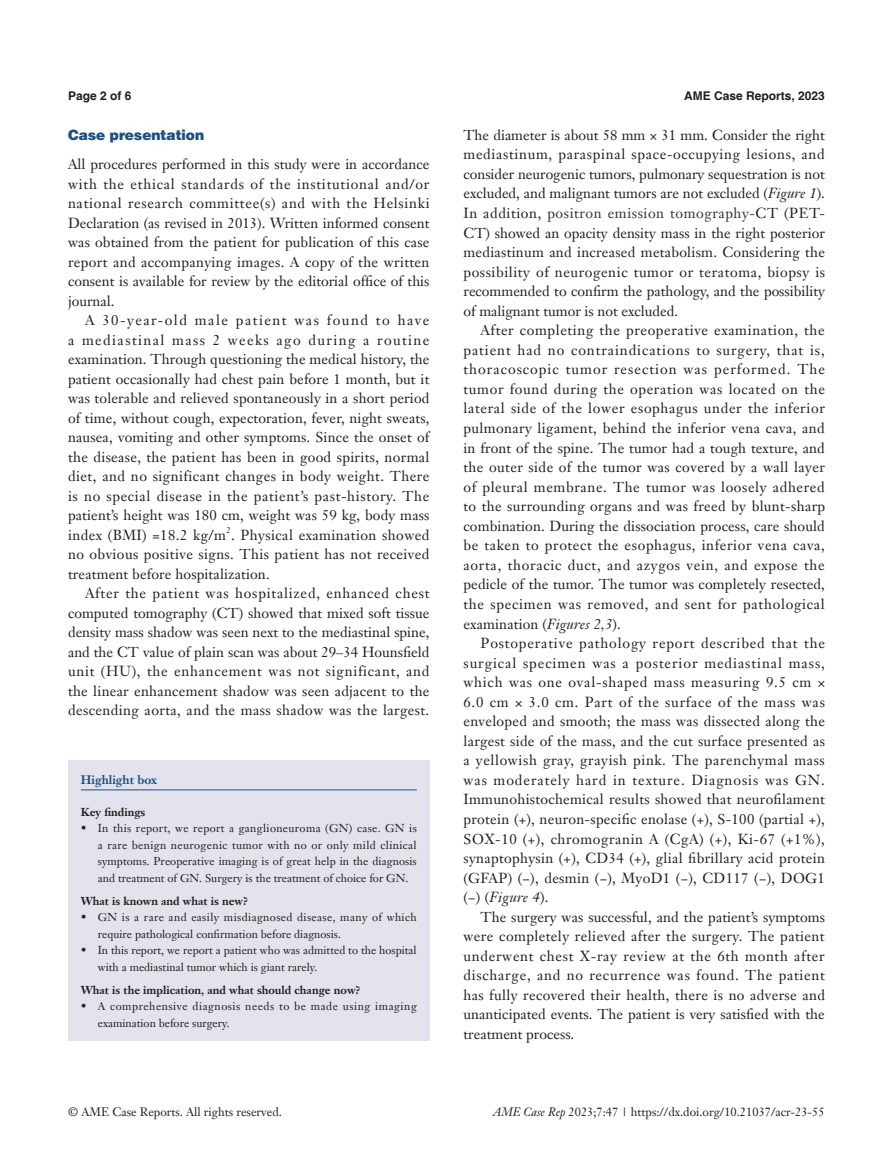
<style>
.page{position:relative;width:893px;height:1170px;background:#fff}
.page>*{position:absolute;margin:0;border:0;box-sizing:border-box;transform-origin:0 0}
.t1{font:14.25px/19.5px "Janson Text LT";letter-spacing:.02em;color:#231f20;text-align:justify}
.t2{font:900 14.25px "Helvetica";color:#1c5085}
.t3{font:12px "Janson Text LT";color:#231f20}
.t4{font:700 12px "Helvetica";color:#231f20}
.t5{font:700 12px "Janson Text LT";color:#1c5085}
.t6{font:11.25px/16.5px "Janson Text LT";color:#231f20}
.t7{font:700 11.25px "Janson Text LT";color:#231f20}
.t8{font:11.25px/16.5px "Janson Text LT";letter-spacing:.045em;color:#231f20}
.t9{font:8.25px "Janson Text LT";color:#231f20}
.s1{font-style:italic}
.s2{color:#333}
</style>
<div class="page">
<div style="left:68px;top:760px;width:361px;height:281px;background:#e2e3ec"></div>
<hr style="left:81px;top:789px;width:336px;height:1px;background:#1c5085">
<p class="t4" style="left:68px;top:88px;width:65px">Page 2 of 6</p>
<p class="t4" style="left:684px;top:88px;width:142px">AME Case Reports, 2023</p>
<p class="t2" style="left:68px;top:126px;width:138px">Case presentation</p>
<p class="t1" style="left:68px;top:154px;width:363px">All procedures performed in this study were in accordance with the ethical standards of the institutional and/or national research committee(s) and with the Helsinki Declaration (as revised in 2013). Written informed consent was obtained from the patient for publication of this case report and accompanying images. A copy of the written consent is available for review by the editorial office of this journal.</p>
<p class="t1" style="left:68px;top:310px;width:363px;text-indent:17px">A 30-year-old male patient was found to have a mediastinal mass 2 weeks ago during a routine examination. Through questioning the medical history, the patient occasionally had chest pain before 1 month, but it was tolerable and relieved spontaneously in a short period of time, without cough, expectoration, fever, night sweats, nausea, vomiting and other symptoms. Since the onset of the disease, the patient has been in good spirits, normal diet, and no significant changes in body weight. There is no special disease in the patient’s past-history. The patient’s height was 180 cm, weight was 59 kg, body mass index (BMI) =18.2 kg/m . Physical examination showed</p>
<p class="t9" style="left:226px;top:525px;width:6px">2</p>
<p class="t1" style="left:68px;top:544px;width:363px">no obvious positive signs. This patient has not received treatment before hospitalization.</p>
<p class="t1" style="left:68px;top:583px;width:363px;text-indent:17px">After the patient was hospitalized, enhanced chest computed tomography (CT) showed that mixed soft tissue density mass shadow was seen next to the mediastinal spine, and the CT value of plain scan was about 29–34 Hounsfield unit (HU), the enhancement was not significant, and the linear enhancement shadow was seen adjacent to the descending aorta, and the mass shadow was the largest.</p>
<p class="t5" style="left:81px;top:771px;width:78px">Highlight box</p>
<p class="t7" style="left:81px;top:804px;width:66px">Key findings</p>
<p class="t6" style="left:98px;top:820px;width:321px;text-align:justify;text-indent:-17px">• In this report, we report a ganglioneuroma (GN) case. GN is a rare benign neurogenic tumor with no or only mild clinical symptoms. Preoperative imaging is of great help in the diagnosis and treatment of GN. Surgery is the treatment of choice for GN.</p>
<p class="t7" style="left:81px;top:893px;width:169px">What is known and what is new?</p>
<p class="t6" style="left:98px;top:909px;width:320px;text-indent:-17px">• GN is a rare and easily misdiagnosed disease, many of which require pathological confirmation before diagnosis.</p>
<p class="t6" style="left:98px;top:942px;width:320px;text-indent:-17px">• In this report, we report a patient who was admitted to the hospital with a mediastinal tumor which is giant rarely.</p>
<p class="t7" style="left:81px;top:982px;width:281px">What is the implication, and what should change now?</p>
<p class="t8" style="left:98px;top:997px;width:321px;text-indent:-17px">• A comprehensive diagnosis needs to be made using imaging examination before surgery.</p>
<p class="t1" style="left:463px;top:125px;width:363px">The diameter is about 58 mm × 31 mm. Consider the right mediastinum, paraspinal space-occupying lesions, and consider neurogenic tumors, pulmonary sequestration is not excluded, and malignant tumors are not excluded (<span class="s1">Figure 1</span>).<br>In addition, <span class="s2">positron emission tomography-</span>CT (PET-CT) showed an opacity density mass in the right posterior mediastinum and increased metabolism. Considering the possibility of neurogenic tumor or teratoma, biopsy is recommended to confirm the pathology, and the possibility of malignant tumor is not excluded.</p>
<p class="t1" style="left:463px;top:320px;width:363px;text-indent:17px">After completing the preoperative examination, the patient had no contraindications to surgery, that is, thoracoscopic tumor resection was performed. The tumor found during the operation was located on the lateral side of the lower esophagus under the inferior pulmonary ligament, behind the inferior vena cava, and in front of the spine. The tumor had a tough texture, and the outer side of the tumor was covered by a wall layer of pleural membrane. The tumor was loosely adhered to the surrounding organs and was freed by blunt-sharp combination. During the dissociation process, care should be taken to protect the esophagus, inferior vena cava, aorta, thoracic duct, and azygos vein, and expose the pedicle of the tumor. The tumor was completely resected, the specimen was removed, and sent for pathological examination (<span class="s1">Figures 2,3</span>).</p>
<p class="t1" style="left:463px;top:633px;width:363px;text-indent:17px">Postoperative pathology report described that the surgical specimen was a posterior mediastinal mass, which was one oval-shaped mass measuring 9.5 cm × 6.0 cm × 3.0 cm. Part of the surface of the mass was enveloped and smooth; the mass was dissected along the largest side of the mass, and the cut surface presented as a yellowish gray, grayish pink. The parenchymal mass was moderately hard in texture. Diagnosis was GN.<br>Immunohistochemical results showed that neurofilament protein (+), neuron-specific enolase (+), S-100 (partial +), SOX-10 (+), chromogranin A (CgA) (+), Ki-67 (+1%), synaptophysin (+), CD34 (+), glial fibrillary acid protein (GFAP) (−), desmin (−), MyoD1 (−), CD117 (−), DOG1 (−) (<span class="s1">Figure 4</span>).</p>
<p class="t1" style="left:463px;top:906px;width:363px;text-indent:17px">The surgery was successful, and the patient’s symptoms were completely relieved after the surgery. The patient underwent chest X-ray review at the 6th month after discharge, and no recurrence was found. The patient has fully recovered their health, there is no adverse and unanticipated events. The patient is very satisfied with the treatment process.</p>
<p class="t3" style="left:68px;top:1104px;width:215px">© AME Case Reports. All rights reserved.</p>
<p class="t3" style="left:493px;top:1104px;width:333px"><span class="s1">AME Case Rep</span> 2023;7:47 | https://dx.doi.org/10.21037/acr-23-55</p>
</div>
